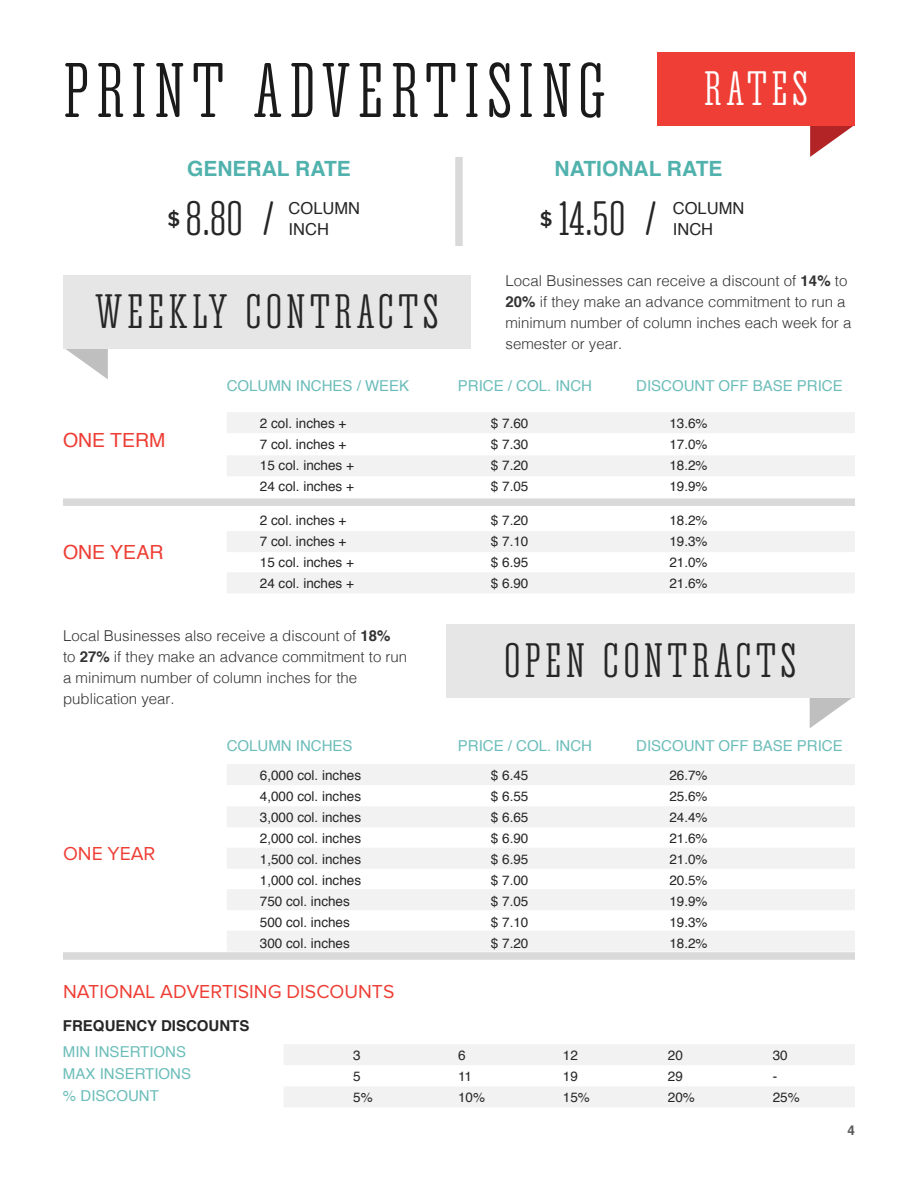
<style>
.page{position:relative;width:918px;height:1188px;background:#fff}
.page>*{position:absolute;margin:0;border:0;box-sizing:border-box;transform-origin:0 0}
.t1{font:72px "Corki Rounded";letter-spacing:.1em;color:#1a1a1a}
.t2{font:45px "Corki Rounded";letter-spacing:.1em;color:#262626}
.t3{font:45px "Corki Rounded";letter-spacing:.1em;color:#fff}
.t4{font:700 21px "Helvetica";color:#51b2ad}
.t5{font:19.5px "Proxima Nova";color:#ee3e35}
.t6{font:19.5px "Helvetica";color:#ee3e35}
.t7{font:16.5px/21px "Helvetica";color:#262626}
.t8{font:300 15px/21px "Helvetica";color:#333}
.t9{font:15px/21.8px "Helvetica";color:#6bbdb9}
.t10{font:700 15px "Helvetica";color:#262626}
.t11{font:13.5px/21px "Helvetica";color:#262626}
.t12{font:700 13.5px "Helvetica";color:#595959}
.s1{font-weight:700}
</style>
<div class="page">
<div style="left:227px;top:412px;width:628px;height:21px;background:#f2f2f2"></div>
<div style="left:227px;top:455px;width:628px;height:21px;background:#f2f2f2"></div>
<div style="left:227px;top:531px;width:628px;height:21px;background:#f2f2f2"></div>
<div style="left:227px;top:572px;width:628px;height:21px;background:#f2f2f2"></div>
<div style="left:227px;top:764px;width:628px;height:21px;background:#f2f2f2"></div>
<div style="left:284px;top:1044px;width:571px;height:21px;background:#f2f2f2"></div>
<div style="left:227px;top:806px;width:628px;height:21px;background:#f2f2f2"></div>
<div style="left:284px;top:1086px;width:571px;height:21px;background:#f2f2f2"></div>
<div style="left:227px;top:848px;width:628px;height:21px;background:#f2f2f2"></div>
<div style="left:227px;top:889px;width:628px;height:21px;background:#f2f2f2"></div>
<div style="left:227px;top:931px;width:628px;height:21px;background:#f2f2f2"></div>
<svg style="left:810px;top:126px;width:43px;height:31px"></svg>
<div style="left:657px;top:52px;width:198px;height:74px;background:#ee3e35"></div>
<div style="left:455px;top:157px;width:8px;height:89px;background:#d9d9d9"></div>
<svg style="left:64px;top:348px;width:44px;height:31px"></svg>
<div style="left:63px;top:275px;width:408px;height:73px;background:#e6e6e6"></div>
<svg style="left:810px;top:697px;width:43px;height:31px"></svg>
<div style="left:447px;top:624px;width:408px;height:73px;background:#e6e6e6"></div>
<div style="left:63px;top:498px;width:792px;height:8px;background:#d9d9d9"></div>
<div style="left:63px;top:952px;width:792px;height:8px;background:#d9d9d9"></div>
<h1 class="t1" style="left:63px;top:63px;width:544px">PRINT ADVERTISING</h1>
<h2 class="t3" style="left:704px;top:71px;width:106px">RATES</h2>
<h3 class="t4" style="left:187px;top:159px;width:165px">GENERAL RATE</h3>
<h3 class="t4" style="left:555px;top:159px;width:170px">NATIONAL RATE</h3>
<h2 class="t2" style="left:167px;top:201px;width:109px"><sup>$</sup> 8.80 /</h2>
<p class="t7" style="left:289px;top:199px;width:73px">COLUMN<br>INCH</p>
<h2 class="t2" style="left:540px;top:201px;width:120px"><sup>$</sup> 14.50 /</h2>
<p class="t7" style="left:673px;top:199px;width:73px">COLUMN<br>INCH</p>
<h2 class="t2" style="left:95px;top:294px;width:345px">WEEKLY CONTRACTS</h2>
<h3 class="t6" style="left:63px;top:432px;width:104px">ONE TERM</h3>
<h3 class="t6" style="left:63px;top:544px;width:102px">ONE YEAR</h3>
<p class="t9" style="left:227px;top:376px;width:184px">COLUMN INCHES / WEEK</p>
<p class="t11" style="left:260px;top:413px;width:96px">2 col. inches +<br>7 col. inches +<br>15 col. inches +<br>24 col. inches +</p>
<p class="t11" style="left:260px;top:511px;width:96px">2 col. inches +<br>7 col. inches +<br>15 col. inches +<br>24 col. inches +</p>
<p class="t8" style="left:63px;top:627px;width:346px">Local Businesses also receive a discount of <span class="s1">18%<br></span>to <span class="s1">27%</span> if they make an advance commitment to run a minimum number of column inches for the publication year.</p>
<h3 class="t5" style="left:63px;top:847px;width:94px">ONE YEAR</h3>
<p class="t9" style="left:227px;top:737px;width:184px">COLUMN INCHES / WEEK</p>
<p class="t11" style="left:260px;top:765px;width:103px">6,000 col. inches<br>4,000 col. inches<br>3,000 col. inches<br>2,000 col. inches<br>1,500 col. inches<br>1,000 col. inches<br>750 col. inches<br>500 col. inches<br>300 col. inches</p>
<h3 class="t5" style="left:63px;top:985px;width:333px">NATIONAL ADVERTISING DISCOUNTS</h3>
<p class="t8" style="left:506px;top:272px;width:347px">Local Businesses can receive a discount of <span class="s1">14%</span> to <span class="s1">20%</span> if they make an advance commitment to run a minimum number of column inches each week for a semester or year.</p>
<p class="t9" style="left:458px;top:376px;width:136px">PRICE / COL. INCH</p>
<p class="t11" style="left:491px;top:414px;width:39px;text-align:justify">$ 7.60 $ 7.30 $ 7.20 $ 7.05</p>
<p class="t11" style="left:491px;top:511px;width:39px;text-align:justify">$ 7.20 $ 7.10 $ 6.95 $ 6.90</p>
<p class="t9" style="left:636px;top:376px;width:208px">DISCOUNT OFF BASE PRICE</p>
<p class="t11" style="left:669px;top:414px;width:40px;text-align:justify">13.6% 17.0% 18.2% 19.9%</p>
<p class="t11" style="left:669px;top:511px;width:40px;text-align:justify">18.2% 19.3% 21.0% 21.6%</p>
<h2 class="t2" style="left:505px;top:643px;width:293px">OPEN CONTRACTS</h2>
<p class="t9" style="left:458px;top:737px;width:136px">PRICE / COL. INCH</p>
<p class="t11" style="left:491px;top:766px;width:39px;text-align:justify">$ 6.45 $ 6.55 $ 6.65 $ 6.90 $ 6.95 $ 7.00 $ 7.05 $ 7.10 $ 7.20</p>
<p class="t9" style="left:636px;top:737px;width:208px">DISCOUNT OFF BASE PRICE</p>
<p class="t11" style="left:669px;top:766px;width:40px;text-align:justify">26.7% 25.6% 24.4% 21.6% 21.0% 20.5% 19.9% 19.3% 18.2%</p>
<p class="t10" style="left:63px;top:1020px;width:188px">FREQUENCY DISCOUNTS</p>
<p class="t9" style="left:63px;top:1064px;width:130px">MAX INSERTIONS % DISCOUNT</p>
<p class="t9" style="left:63px;top:1042px;width:125px">MIN INSERTIONS</p>
<p class="t11" style="left:353px;top:1046px;width:21px">3<br>5<br>5%</p>
<p class="t11" style="left:458px;top:1046px;width:29px">6<br>11<br>10%</p>
<p class="t11" style="left:563px;top:1046px;width:29px">12<br>19<br>15%</p>
<p class="t11" style="left:668px;top:1046px;width:29px">20<br>29<br>20%</p>
<p class="t11" style="left:773px;top:1046px;width:29px">30<br>-<br>25%</p>
<p class="t12" style="left:847px;top:1125px;width:9px">4</p>
</div>
